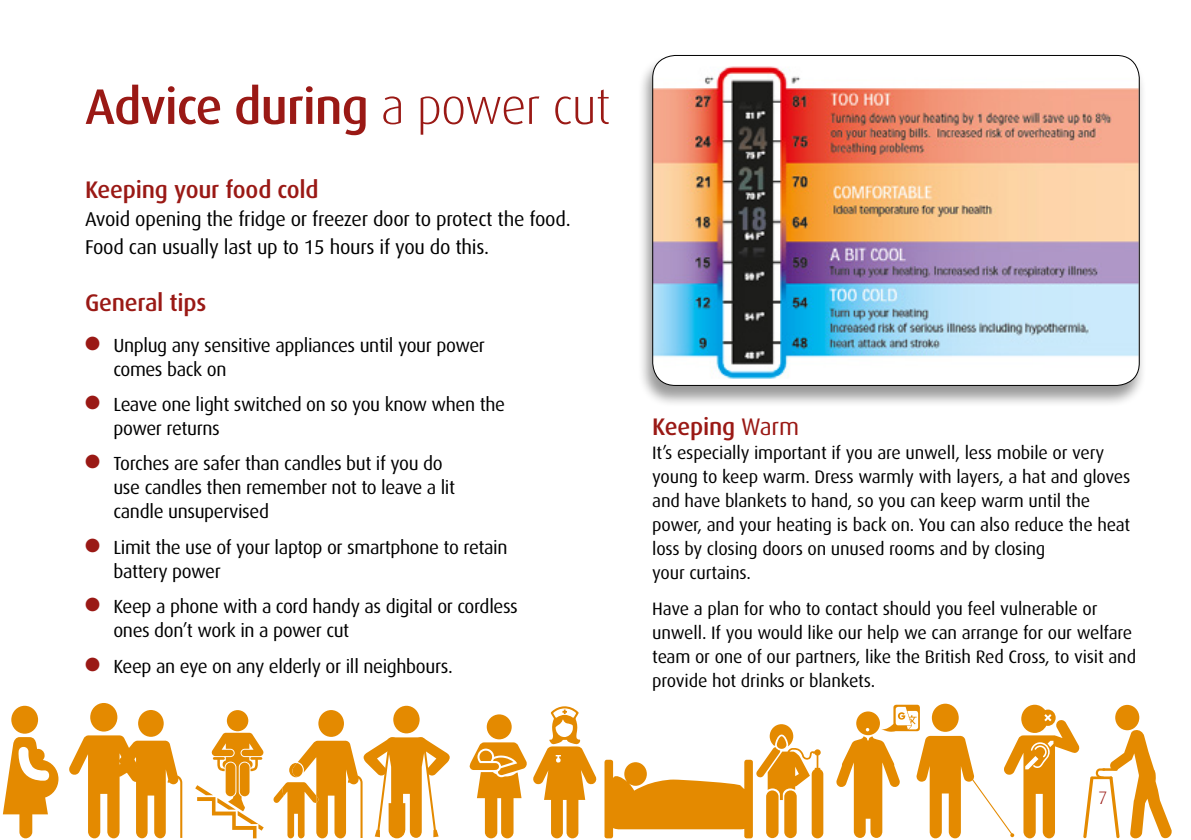
<style>
.page{position:relative;width:1191px;height:840px;background:#fff}
.page>*{position:absolute;margin:0;border:0;box-sizing:border-box;transform-origin:0 0}
.t1{font:500 50px "Dax";letter-spacing:-.02em;color:#9a1915}
.t2{font:500 24px "Dax";letter-spacing:-.01em;color:#9a1915}
.t3{font:20px/28px "Dax";letter-spacing:-.015em;color:#000}
.t4{font:19px/24px "Dax";letter-spacing:-.02em;color:#000}
.t5{font:18px/24px "Dax";letter-spacing:-.01em;color:#000}
.t6{font:300 18px "Dax";color:#9a1915}
.s1{font-weight:300}
.s2{color:#9a1915}
.s3{font-weight:400}
</style>
<div class="page">
<svg style="left:2px;top:709px;width:302px;height:130px"></svg>
<div style="left:138px;top:709px;width:26px;height:27px;background:#e48a00;border-radius:50%"></div>
<div style="left:90px;top:702px;width:27px;height:29px;background:#e48a00;border-radius:50%"></div>
<svg style="left:68px;top:735px;width:114px;height:102px"></svg>
<div style="left:11px;top:705px;width:27px;height:28px;background:#e48a00;border-radius:50%"></div>
<svg style="left:3px;top:736px;width:55px;height:101px"></svg>
<svg style="left:273px;top:705px;width:177px;height:132px"></svg>
<div style="left:227px;top:709px;width:21px;height:21px;background:#e48a00;border-radius:50%"></div>
<svg style="left:195px;top:732px;width:69px;height:105px"></svg>
<svg style="left:469px;top:706px;width:128px;height:131px"></svg>
<svg style="left:604px;top:724px;width:219px;height:113px"></svg>
<svg style="left:836px;top:703px;width:336px;height:135px"></svg>
<div style="left:637px;top:54px;width:509px;height:353px;background:#000;opacity:.4"></div>
<img style="left:652px;top:55px;width:486px;height:330px">
<h1 class="t1" style="left:85px;top:79px;width:527px">Advice during <span class="s1">a power cut</span></h1>
<h2 class="t2" style="left:85px;top:176px;width:235px">Keeping your food cold</h2>
<p class="t3" style="left:85px;top:205px;width:487px">Avoid opening the fridge or freezer door to protect the food.<br>Food can usually last up to 15 hours if you do this.</p>
<h2 class="t2" style="left:85px;top:288px;width:123px">General tips</h2>
<p class="t4" style="left:113px;top:333px;width:373px;text-indent:-28px"><span class="s2">●</span> Unplug any sensitive appliances until your power comes back on</p>
<p class="t4" style="left:113px;top:392px;width:393px;text-indent:-28px"><span class="s2">●</span> Leave one light switched on so you know when the power returns</p>
<p class="t4" style="left:113px;top:451px;width:343px;text-indent:-28px"><span class="s2">●</span> Torches are safer than candles but if you do use candles then remember not to leave a lit candle unsupervised</p>
<p class="t4" style="left:113px;top:535px;width:396px;text-indent:-28px"><span class="s2">●</span> Limit the use of your laptop or smartphone to retain battery power</p>
<p class="t4" style="left:113px;top:594px;width:406px;text-indent:-28px"><span class="s2">●</span> Keep a phone with a cord handy as digital or cordless ones don’t work in a power cut</p>
<p class="t4" style="left:85px;top:653px;width:369px"><span class="s2">●</span> Keep an eye on any elderly or ill neighbours.</p>
<h2 class="t2" style="left:652px;top:413px;width:148px">Keeping <span class="s3">Warm</span></h2>
<p class="t5" style="left:652px;top:441px;width:479px">It’s especially important if you are unwell, less mobile or very young to keep warm. Dress warmly with layers, a hat and gloves and have blankets to hand, so you can keep warm until the power, and your heating is back on. You can also reduce the heat loss by closing doors on unused rooms and by closing<br>your curtains.</p>
<p class="t5" style="left:652px;top:596px;width:485px">Have a plan for who to contact should you feel vulnerable or unwell. If you would like our help we can arrange for our welfare team or one of our partners, like the British Red Cross, to visit and provide hot drinks or blankets.</p>
<p class="t6" style="left:1098px;top:787px;width:11px">7</p>
</div>
